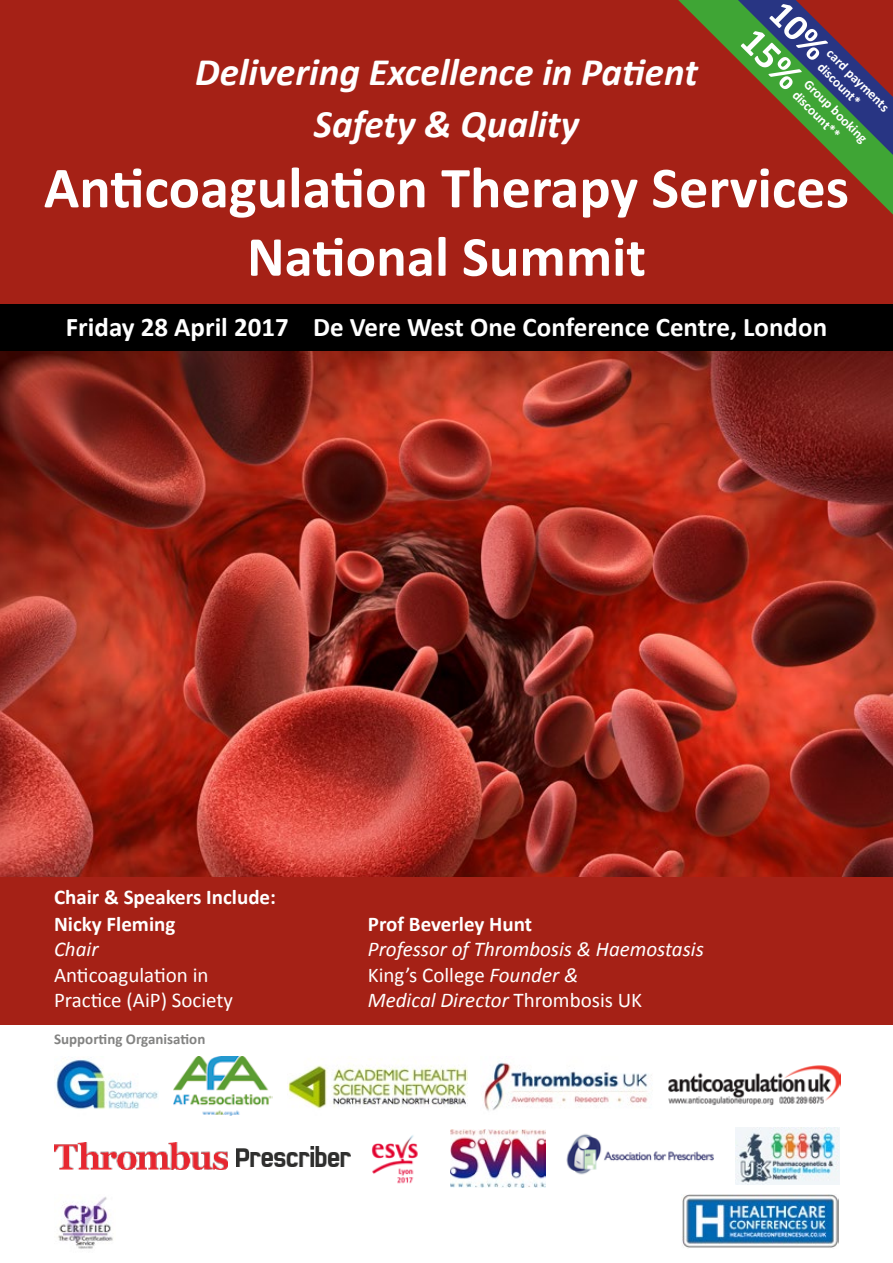
<style>
.page{position:relative;width:893px;height:1263px;background:#fff}
.page>*{position:absolute;margin:0;border:0;box-sizing:border-box;transform-origin:0 0}
.t1{font:700 58.5px "Calibri";color:#fff}
.t2{font:700 57px "Calibri";color:#fff}
.t3{font:italic 700 39px/52.5px "Calibri";color:#fff;text-align:center}
.t4{font:700 27px "Calibri";color:#fff}
.t5{font:italic 21px/25.2px "Calibri";color:#fff}
.t6{font:700 21px "Calibri";color:#fff}
.t7{font:21px/25.2px "Calibri";color:#fff}
.t8{font:700 15px "Calibri";color:#838382}
.t9{font:700 13.5px/16.2px "Calibri";color:#fff}
.s1{font-style:normal}
</style>
<div class="page">
<img style="left:0;top:351px;width:893px;height:526px">
<div style="left:0;top:0;width:893px;height:344px;background:#a52116"></div>
<div style="left:0;top:305px;width:893px;height:46px;background:#000"></div>
<div style="left:0;top:877px;width:893px;height:148px;background:#a52116"></div>
<img style="left:56px;top:1059px;width:102px;height:50px">
<img style="left:174px;top:1057px;width:99px;height:58px">
<img style="left:450px;top:1129px;width:95px;height:58px">
<img style="left:681px;top:1194px;width:158px;height:54px">
<img style="left:58px;top:1197px;width:55px;height:52px">
<svg style="left:678px;top:0;width:215px;height:215px"></svg>
<img style="left:236px;top:1147px;width:115px;height:19px">
<img style="left:484px;top:1062px;width:168px;height:49px">
<img style="left:668px;top:1065px;width:173px;height:40px">
<img style="left:54px;top:1142px;width:174px;height:27px">
<img style="left:736px;top:1128px;width:104px;height:56px">
<img style="left:566px;top:1134px;width:148px;height:41px">
<img style="left:288px;top:1063px;width:180px;height:46px">
<img style="left:371px;top:1135px;width:47px;height:49px">
<svg style="left:736px;top:0;width:157px;height:156px"></svg>
<p class="t9" style="left:835px;top:45px;width:84px;rotate:45deg">card payments discount*</p>
<h3 class="t3" style="left:195px;top:44px;width:504px">Delivering Excellence in Patient<br>Safety &amp; Quality</h3>
<h1 class="t1" style="left:44px;top:146px;width:807px">Anticoagulation Therapy Services</h1>
<h2 class="t2" style="left:247px;top:216px;width:400px">National Summit</h2>
<p class="t9" style="left:812px;top:75px;width:85px;rotate:45deg">Group booking discount**</p>
<p class="t4" style="left:66px;top:308px;width:763px">Friday 28 April 2017 De Vere West One Conference Centre, London</p>
<p class="t6" style="left:54px;top:882px;width:223px">Chair &amp; Speakers Include:</p>
<p class="t6" style="left:54px;top:909px;width:123px">Nicky Fleming</p>
<p class="t5" style="left:54px;top:936px;width:46px">Chair</p>
<p class="t7" style="left:54px;top:961px;width:181px">Anticoagulation in<br>Practice (AiP) Society</p>
<p class="t8" style="left:54px;top:1028px;width:153px">Supporting Organisation</p>
<p class="t6" style="left:368px;top:909px;width:166px">Prof Beverley Hunt</p>
<p class="t5" style="left:368px;top:936px;width:338px">Professor of Thrombosis &amp; Haemostasis<br><span class="s1">King’s College</span> Founder &amp;<br>Medical Director <span class="s1">Thrombosis UK</span></p>
</div>
